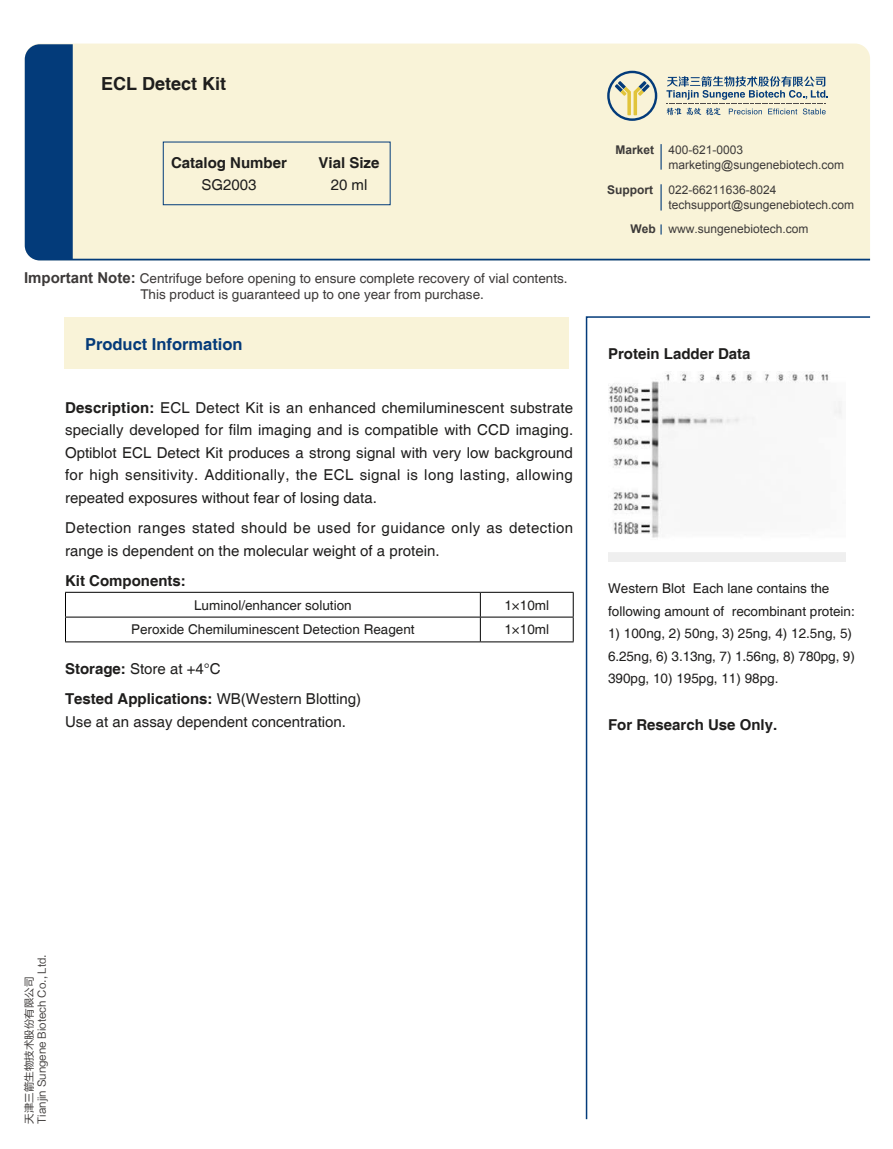
<style>
.page{position:relative;width:893px;height:1149px;background:#fff}
.page>*{position:absolute;margin:0;border:0;box-sizing:border-box;transform-origin:0 0}
.t1{font:700 18px "Helvetica";color:#1f1e1d}
.t2{font:700 16.5px "Helvetica";color:#053b79}
.t3{font:15px/22.5px "Helvetica";color:#1f1e1d;text-align:justify}
.t4{font:15px/22.5px "Helvetica";letter-spacing:.025em;color:#1f1e1d}
.t5{font:700 15px "Helvetica";color:#1f1e1d}
.t6{font:13.5px/22.5px "Helvetica";color:#1f1e1d}
.t7{font:13.5px/16.2px "Helvetica";color:#3d3a39}
.t8{font:12px/14.9px "Arial";color:#3d3a39}
.t9{font:700 12px "Arial";color:#3d3a39}
.t10{font:10.5px/12.6px "FZLTHK GBK1 0";color:#3d3a39}
.s1{font-family:"Arial";font-weight:700;font-size:15px}
.s2{font-weight:700}
</style>
<div class="page">
<div style="left:65px;top:317px;width:504px;height:51px;background:#f9f3d8"></div>
<svg style="left:585px;top:316px;width:286px;height:804px"></svg>
<svg style="left:25px;top:44px;width:845px;height:216px;fill:#f9f3d8"></svg>
<div style="left:163px;top:142px;width:228px;height:63px;border:1px solid #023b7a"></div>
<hr style="left:65px;top:591px;width:415px;height:1px;background:#000">
<hr style="left:480px;top:591px;width:94px;height:1px;background:#000">
<hr style="left:65px;top:616px;width:415px;height:1px;background:#000">
<svg style="left:65px;top:592px;width:1px;height:49px"></svg>
<hr style="left:480px;top:616px;width:94px;height:1px;background:#000">
<svg style="left:480px;top:592px;width:1px;height:49px"></svg>
<svg style="left:573px;top:592px;width:1px;height:49px"></svg>
<hr style="left:65px;top:641px;width:415px;height:1px;background:#000">
<hr style="left:480px;top:641px;width:94px;height:1px;background:#000">
<img style="left:608px;top:371px;width:238px;height:190px">
<p class="t1" style="left:101px;top:73px;width:127px">ECL Detect Kit</p>
<p class="t5" style="left:171px;top:153px;width:117px">Catalog Number</p>
<p class="t3" style="left:202px;top:174px;width:57px">SG2003</p>
<p class="t5" style="left:319px;top:153px;width:62px">Vial Size</p>
<p class="t3" style="left:331px;top:174px;width:38px">20 ml</p>
<p class="t7" style="left:140px;top:270px;width:429px;text-indent:-116px"><span class="s1">Important Note:</span> Centrifuge before opening to ensure complete recovery of vial contents.<br>This product is guaranteed up to one year from purchase.</p>
<p class="t2" style="left:85px;top:333px;width:159px">Product Information</p>
<p class="t3" style="left:65px;top:397px;width:510px"><span class="s2">Description:</span> ECL Detect Kit is an enhanced chemiluminescent substrate specially developed for film imaging and is compatible with CCD imaging.<br>Optiblot ECL Detect Kit produces a strong signal with very low background for high sensitivity. Additionally, the ECL signal is long lasting, allowing repeated exposures without fear of losing data.</p>
<p class="t4" style="left:65px;top:517px;width:509px">Detection ranges stated should be used for guidance only as detection range is dependent on the molecular weight of a protein.</p>
<p class="t5" style="left:65px;top:571px;width:122px">Kit Components:</p>
<p class="t6" style="left:194px;top:594px;width:159px">Luminol/enhancer solution</p>
<p class="t6" style="left:504px;top:594px;width:46px">1×10ml</p>
<p class="t6" style="left:131px;top:618px;width:285px">Peroxide Chemiluminescent Detection Reagent</p>
<p class="t6" style="left:504px;top:618px;width:46px">1×10ml</p>
<p class="t3" style="left:65px;top:654px;width:297px;line-height:30px"><span class="s2">Storage:</span> Store at +4°C<br><span class="s2">Tested Applications:</span> WB(Western Blotting)</p>
<p class="t3" style="left:65px;top:710px;width:282px">Use at an assay dependent concentration.</p>
<p class="t8" style="left:668px;top:142px;width:177px;text-indent:-53px"><span class="s2">Market</span> 400-621-0003 marketing@sungenebiotech.com</p>
<p class="t9" style="left:607px;top:182px;width:47px">Support</p>
<p class="t8" style="left:668px;top:182px;width:187px">022-66211636-8024 techsupport@sungenebiotech.com</p>
<p class="t8" style="left:630px;top:222px;width:180px"><span class="s2">Web</span> www.sungenebiotech.com</p>
<p class="t5" style="left:608px;top:344px;width:144px">Protein Ladder Data</p>
<p class="t6" style="left:608px;top:577px;width:248px">Western Blot Each lane contains the following amount of recombinant protein:</p>
<p class="t6" style="left:608px;top:622px;width:248px">1) 100ng, 2) 50ng, 3) 25ng, 4) 12.5ng, 5)<br>6.25ng, 6) 3.13ng, 7) 1.56ng, 8) 780pg, 9)<br>390pg, 10) 195pg, 11) 98pg.</p>
<p class="t5" style="left:608px;top:715px;width:171px">For Research Use Only.</p>
<p class="t10" style="left:23px;top:1123px;width:171px;rotate:-90deg">天津三箭生物技术股份有限公司<br>Tianjin Sungene Biotech Co., Ltd.</p>
</div>
